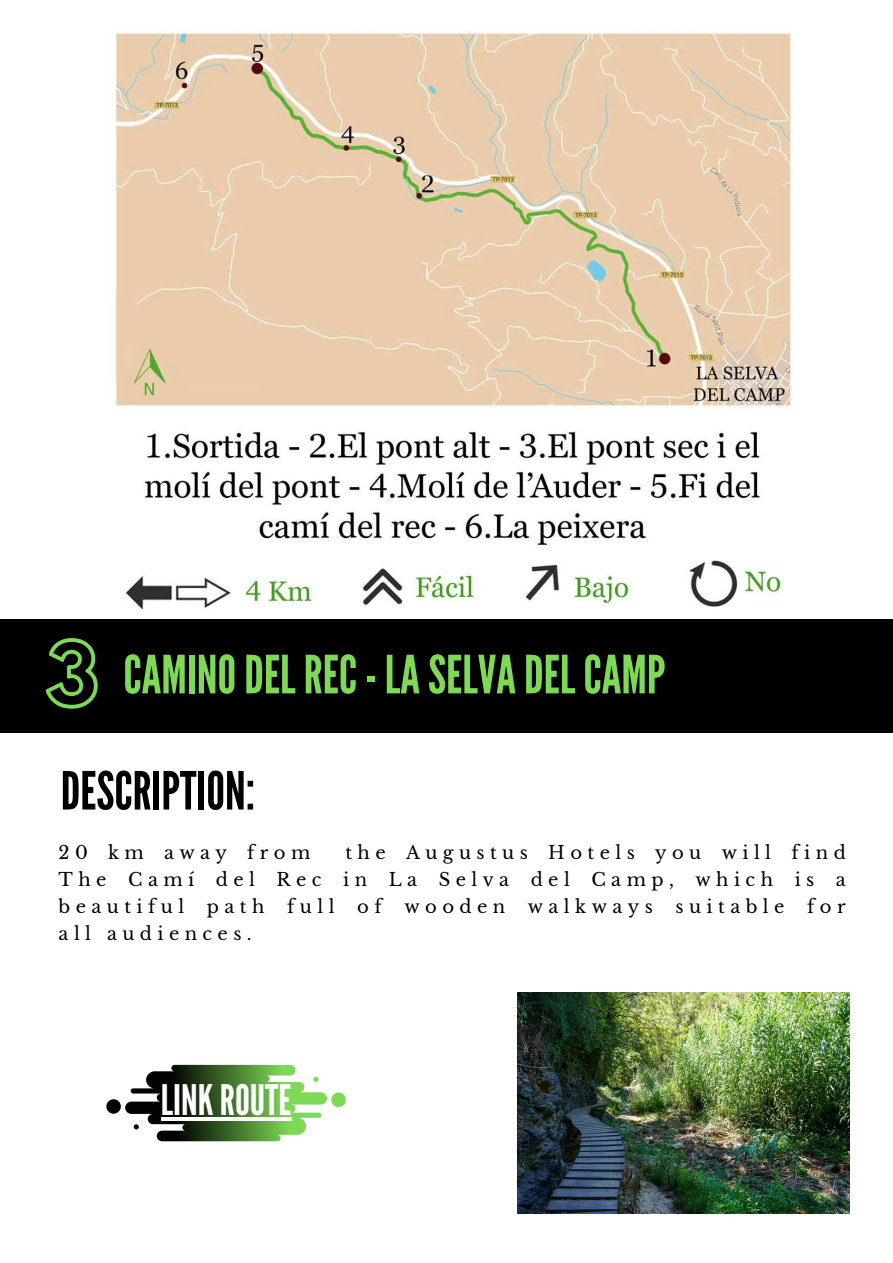
<style>
.page{position:relative;width:893px;height:1263px;background:#fff}
.page>*{position:absolute;margin:0;border:0;box-sizing:border-box;transform-origin:0 0}
.t1{font:78px "Hussar Ekologiczne 1";color:#7ed957}
.t2{font:52.65px "League Gothic";color:#7ed957}
.t3{font:52.5px "League Gothic";color:#000}
.t4{font:42px "League Gothic";color:#fff}
.t5{font:18px/27px "Libre Baskerville";letter-spacing:.3em;color:#000;text-align:justify}
</style>
<div class="page">
<div style="left:0;top:620px;width:893px;height:112px;background:#000"></div>
<svg style="left:106px;top:1065px;width:240px;height:76px"></svg>
<img style="left:517px;top:992px;width:332px;height:222px">
<img style="left:114px;top:30px;width:678px;height:580px">
<hr style="left:161px;top:1117px;width:130px;height:4px;background:#fff">
<h1 class="t1" style="left:45px;top:643px;width:56px">3</h1>
<h2 class="t2" style="left:123px;top:644px;width:543px">CAMINODELREC- LASELVADELCAMP</h2>
<h3 class="t3" style="left:61px;top:760px;width:196px">DESCRIPTION:</h3>
<p class="t5" style="left:59px;top:839px;width:789px;text-indent:287px">the Augustus Hotels you will find The Camí del Rec in La Selva del Camp, which is a beautiful</p>
<p class="t5" style="left:59px;top:839px;width:253px">20 km away from</p>
<p class="t5" style="left:207px;top:893px;width:59px">path</p>
<p class="t5" style="left:287px;top:893px;width:49px">full</p>
<p class="t5" style="left:357px;top:893px;width:26px">o f</p>
<p class="t5" style="left:404px;top:893px;width:102px">wooden</p>
<p class="t5" style="left:528px;top:893px;width:127px">walkways</p>
<p class="t5" style="left:675px;top:893px;width:110px">suitable</p>
<p class="t5" style="left:807px;top:893px;width:40px">for</p>
<p class="t5" style="left:59px;top:920px;width:194px">all audiences.</p>
<h3 class="t4" style="left:161px;top:1076px;width:132px">LINKROUTE</h3>
</div>
